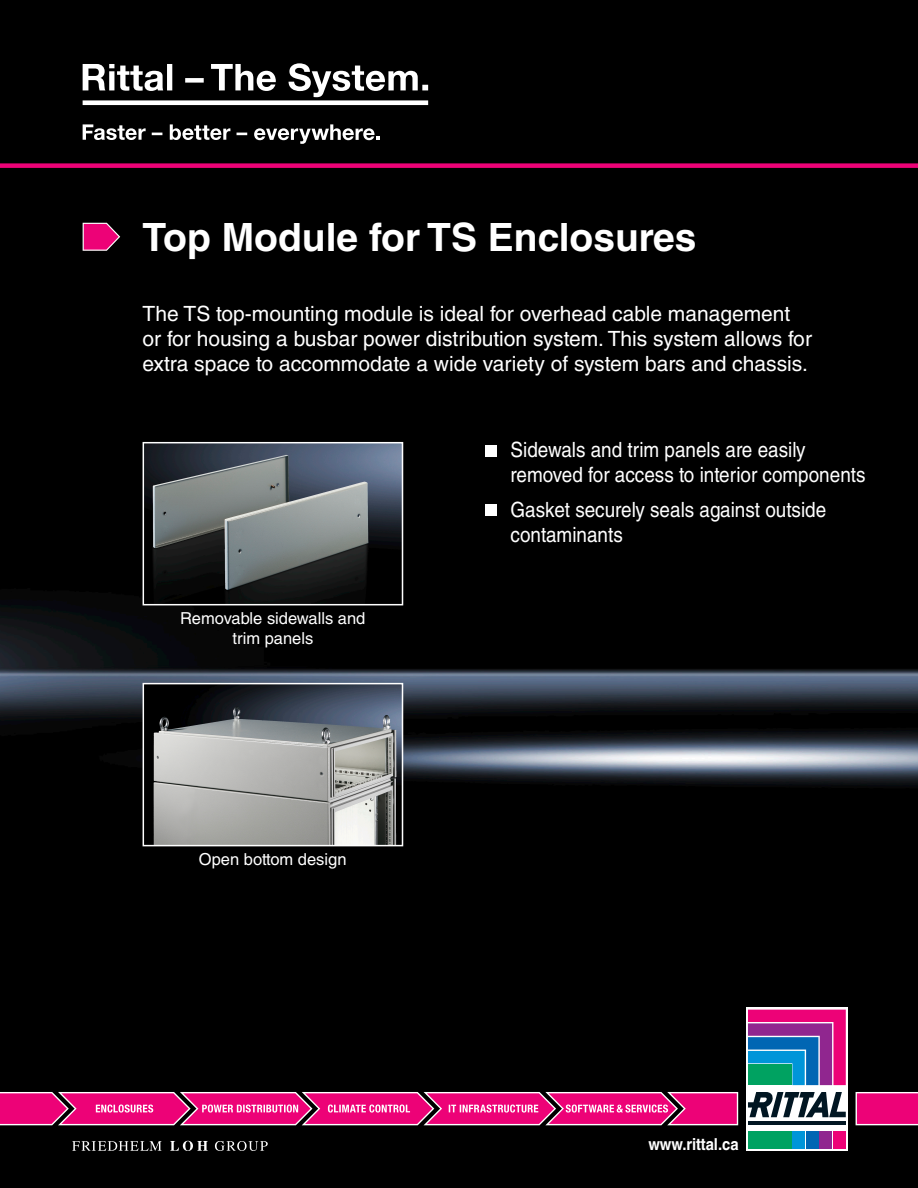
<style>
.page{position:relative;width:918px;height:1188px;background:#fff}
.page>*{position:absolute;margin:0;border:0;box-sizing:border-box;transform-origin:0 0}
.t1{font:700 39px "Helvetica LT Std";color:#fff}
.t2{font:21px/25.2px "Helvetica LT Std";color:#fff}
.t3{font:21px/25.2px "Helvetica LT Std";color:#fff;scale:.9 1}
.t4{font:16.5px "Helvetica LT Std";color:#fff}
.t5{font:700 16.5px "Helvetica LT Std";color:#fff;scale:.9 1}
</style>
<div class="page">
<img style="left:0;top:0;width:918px;height:1188px">
<svg style="left:83px;top:63px;width:345px;height:42px"></svg>
<svg style="left:83px;top:124px;width:164px;height:16px"></svg>
<svg style="left:254px;top:124px;width:126px;height:20px"></svg>
<svg style="left:83px;top:223px;width:37px;height:28px"></svg>
<svg style="left:72px;top:1141px;width:196px;height:10px"></svg>
<div style="left:746px;top:1008px;width:102px;height:143px;background:#fff"></div>
<hr style="left:748px;top:1121px;width:98px;height:4px;background:#011622">
<svg style="left:748px;top:1092px;width:98px;height:25px"></svg>
<div style="left:748px;top:1131px;width:43px;height:18px;background:#00a261"></div>
<div style="left:792px;top:1131px;width:13px;height:18px;background:#0095d9"></div>
<div style="left:806px;top:1131px;width:12px;height:18px;background:#0166b3"></div>
<div style="left:820px;top:1131px;width:12px;height:18px;background:#90268f"></div>
<svg style="left:748px;top:1010px;width:98px;height:75px"></svg>
<div style="left:833px;top:1131px;width:13px;height:18px;background:#ed0277"></div>
<svg style="left:856px;top:1092px;width:62px;height:33px"></svg>
<svg style="left:0;top:1092px;width:738px;height:33px"></svg>
<div style="left:0;top:163px;width:918px;height:5px;background:#ed0277"></div>
<div style="left:485px;top:445px;width:12px;height:12px;background:#fff"></div>
<div style="left:485px;top:504px;width:12px;height:12px;background:#fff"></div>
<img style="left:146px;top:445px;width:254px;height:157px">
<div style="left:143px;top:442px;width:260px;height:163px;border:2px solid #fff"></div>
<img style="left:146px;top:686px;width:254px;height:157px">
<div style="left:143px;top:683px;width:260px;height:163px;border:2px solid #fff"></div>
<p class="t1" style="left:143px;top:213px;width:556px">Top Module for TS Enclosures</p>
<p class="t2" style="left:143px;top:301px;width:671px">The TS top-mounting module is ideal for overhead cable management or for housing a busbar power distribution system. This system allows for extra space to accommodate a wide variety of system bars and chassis.</p>
<p class="t4" style="left:180px;top:608px;width:187px">Removable sidewalls and</p>
<p class="t4" style="left:232px;top:628px;width:82px">trim panels</p>
<p class="t4" style="left:199px;top:849px;width:149px">Open bottom design</p>
<p class="t3" style="left:511px;top:437px;width:396px">Sidewals and trim panels are easily removed for access to interior components</p>
<p class="t3" style="left:511px;top:497px;width:352px">Gasket securely seals against outside contaminants</p>
<p class="t5" style="left:648px;top:1134px;width:102px">www.rittal.ca</p>
</div>
